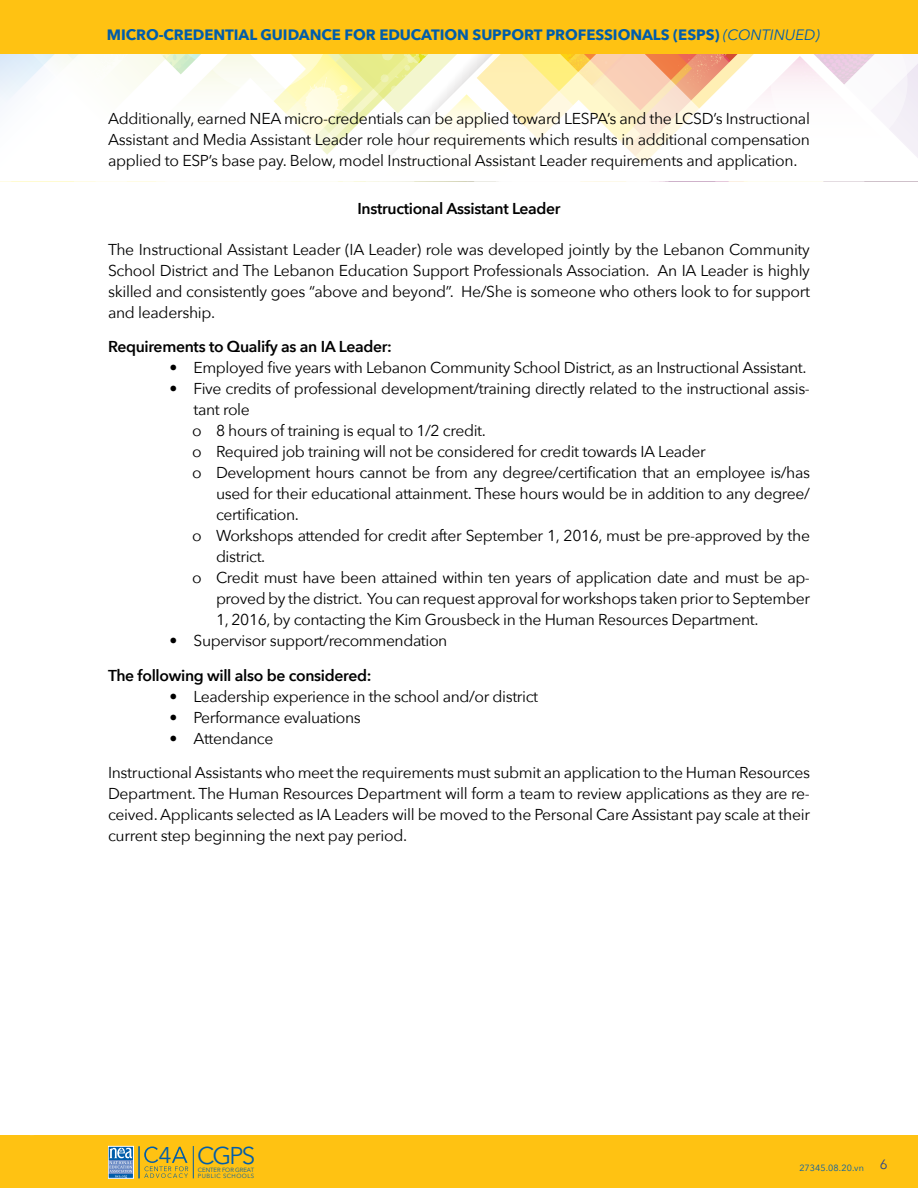
<style>
.page{position:relative;width:918px;height:1188px;background:#fff}
.page>*{position:absolute;margin:0;border:0;box-sizing:border-box;transform-origin:0 0}
.t1{font:24.15px "Avenir Next";color:#005daa}
.t2{font:15.75px/21px "Avenir Next";letter-spacing:-.025em;color:#000;text-align:justify}
.t3{font:600 15.75px "Avenir Next";letter-spacing:-.02em;color:#000}
.t4{font:700 15px "Avenir Next";letter-spacing:-.005em;color:#005daa}
.t5{font:13.5px "Avenir Next";color:#25408f}
.t6{font:9px "Avenir Next";letter-spacing:.005em;color:#005daa}
.t7{font:6px "Avenir Next";letter-spacing:-.01em;color:#005daa}
.t8{font:6px "Avenir Next";letter-spacing:.075em;color:#005daa}
.s1{font-weight:400;font-style:italic}
.s2{font-size:22.65px}
</style>
<div class="page">
<div style="left:0;top:1136px;width:918px;height:52px;background:#ffc212"></div>
<svg style="left:0;top:54px;width:918px;height:110px"></svg>
<div style="left:0;top:0;width:918px;height:54px;background:#ffc212"></div>
<svg style="left:25px;top:1135px;width:23px;height:1px"></svg>
<svg style="left:110px;top:1148px;width:22px;height:29px"></svg>
<div style="left:108px;top:1146px;width:26px;height:33px;border:1px solid #fff"></div>
<hr style="left:139px;top:1146px;width:1px;height:32px;background:#005daa">
<svg style="left:144px;top:1147px;width:44px;height:31px"></svg>
<hr style="left:193px;top:1146px;width:1px;height:32px;background:#005daa">
<p class="t4" style="left:107px;top:22px;width:714px">MICRO-CREDENTIAL GUIDANCE FOR EDUCATION SUPPORT PROFESSIONALS (ESPS) <span class="s1">(CONTINUED)</span></p>
<p class="t2" style="left:108px;top:107px;width:704px">Additionally, earned NEA micro-credentials can be applied toward LESPA’s and the LCSD’s Instructional Assistant and Media Assistant Leader role hour requirements which results in additional compensation applied to ESP’s base pay. Below, model Instructional Assistant Leader requirements and application.</p>
<p class="t3" style="left:357px;top:195px;width:205px">Instructional Assistant Leader</p>
<p class="t2" style="left:108px;top:238px;width:704px">The Instructional Assistant Leader (IA Leader) role was developed jointly by the Lebanon Community School District and The Lebanon Education Support Professionals Association. An IA Leader is highly skilled and consistently goes “above and beyond”. He/She is someone who others look to for support and leadership.</p>
<p class="t3" style="left:108px;top:333px;width:285px">Requirements to Qualify as an IA Leader:</p>
<p class="t2" style="left:170px;top:357px;width:639px">• Employed five years with Lebanon Community School District, as an Instructional Assistant.</p>
<p class="t2" style="left:170px;top:378px;width:642px">• Five credits of professional development/training directly related to the instructional assis-</p>
<p class="t2" style="left:194px;top:399px;width:58px">tant role</p>
<p class="t2" style="left:192px;top:420px;width:295px">o 8 hours of training is equal to 1/2 credit.</p>
<p class="t2" style="left:192px;top:441px;width:515px">o Required job training will not be considered for credit towards IA Leader</p>
<p class="t2" style="left:192px;top:462px;width:620px">o Development hours cannot be from any degree/certification that an employee is/has</p>
<p class="t2" style="left:216px;top:483px;width:596px">used for their educational attainment. These hours would be in addition to any degree/</p>
<p class="t2" style="left:216px;top:504px;width:85px">certification.</p>
<p class="t2" style="left:192px;top:525px;width:620px">o Workshops attended for credit after September 1, 2016, must be pre-approved by the</p>
<p class="t2" style="left:216px;top:546px;width:51px">district.</p>
<p class="t2" style="left:192px;top:567px;width:620px">o Credit must have been attained within ten years of application date and must be ap-</p>
<p class="t2" style="left:216px;top:588px;width:596px">proved by the district. You can request approval for workshops taken prior to September</p>
<p class="t2" style="left:216px;top:609px;width:544px">1, 2016, by contacting the Kim Grousbeck in the Human Resources Department.</p>
<p class="t2" style="left:170px;top:630px;width:279px">• Supervisor support/recommendation</p>
<p class="t3" style="left:108px;top:662px;width:265px">The following will also be considered:</p>
<p class="t2" style="left:170px;top:685px;width:370px">• Leadership experience in the school and/or district</p>
<p class="t2" style="left:170px;top:706px;width:193px">• Performance evaluations</p>
<p class="t2" style="left:108px;top:720px;width:704px;line-height:34.5px;text-indent:62px">• Attendance<br>Instructional Assistants who meet the requirements must submit an application to the Human Resources</p>
<p class="t2" style="left:108px;top:783px;width:704px">Department. The Human Resources Department will form a team to review applications as they are re&shy;ceived. Applicants selected as IA Leaders will be moved to the Personal Care Assistant pay scale at their current step beginning the next pay period.</p>
<h1 class="t1" style="left:158px;top:1135px;width:98px"><span class="s2">4</span> CGPS</h1>
<p class="t8" style="left:198px;top:1171px;width:58px">PUBLIC SCHOOLS</p>
<p class="t7" style="left:198px;top:1164px;width:58px">CENTER FOR GREAT</p>
<p class="t6" style="left:799px;top:1160px;width:66px">27345.08.20.vn</p>
<p class="t5" style="left:880px;top:1153px;width:9px">6</p>
</div>
